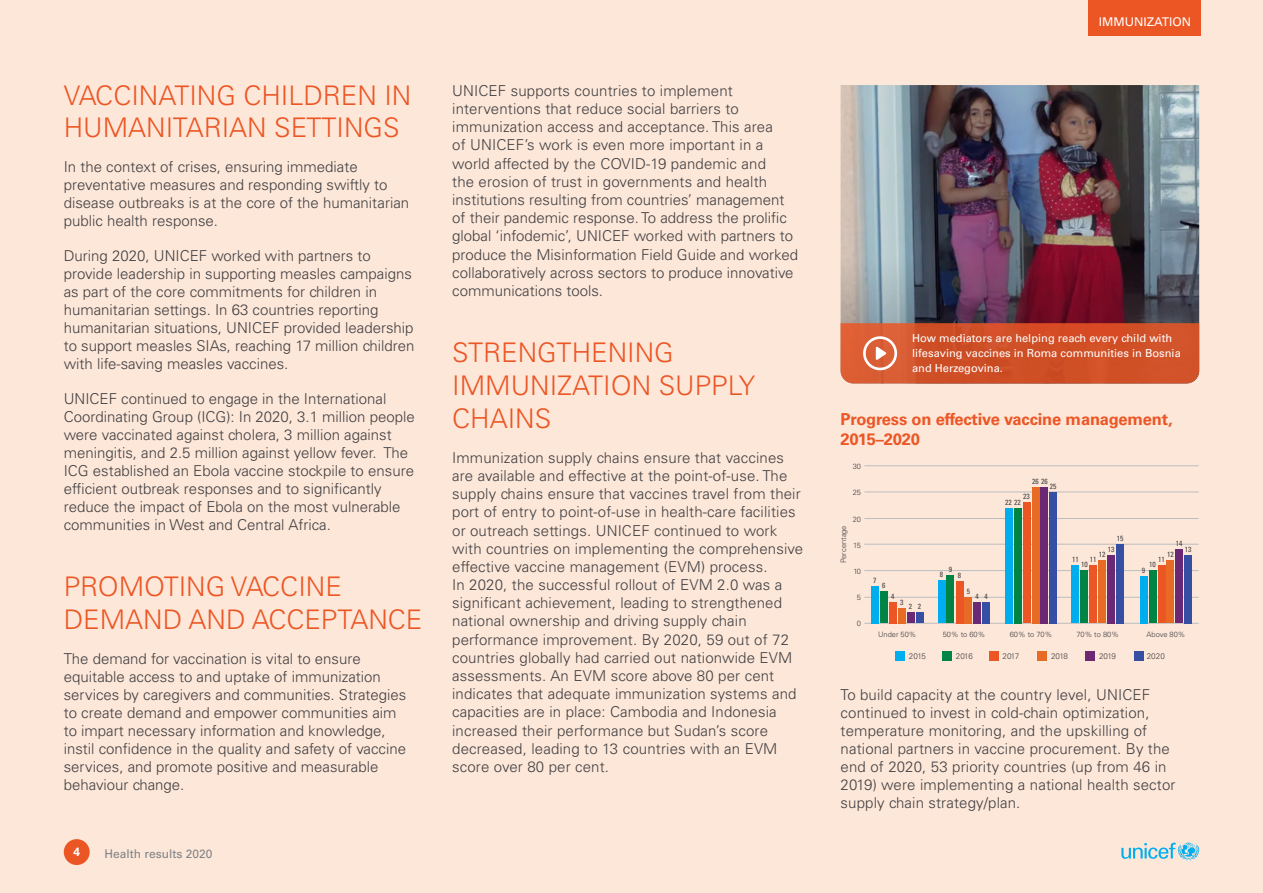
<style>
.page{position:relative;width:1263px;height:893px;background:#fde7d9}
.page>*{position:absolute;margin:0;border:0;box-sizing:border-box;transform-origin:0 0}
.t1{font:300 27px/32.4px "Univers LT Std";color:#ec5624}
.t2{font:700 16.5px/19.8px "Univers LT Std";letter-spacing:-.01em;color:#ec5624}
.t3{font:300 15px/18px "Univers LT Std";color:#414042}
.t4{font:12px "Univers LT Std";color:#808285}
.t5{font:12px "Univers LT Std";color:#fff}
.t6{font:700 12px "Univers LT Std";color:#fff}
.t7{font:11.1px/15px "Univers LT Std";color:#fff}
.t8{font:300 8.1px "Univers LT Std";letter-spacing:-.04em;color:#414042}
.t9{font:300 7.5px "Univers LT Std";color:#414042}
.t10{font:condensed 7.5px "Univers LT Std";color:#414042}
</style>
<div class="page">
<hr style="left:864px;top:623px;width:334px;height:1px;background:#bcbec0">
<hr style="left:864px;top:597px;width:334px;height:1px;background:#bcbec0">
<hr style="left:864px;top:570px;width:334px;height:1px;background:#bcbec0">
<hr style="left:864px;top:544px;width:334px;height:1px;background:#bcbec0">
<hr style="left:864px;top:518px;width:334px;height:1px;background:#bcbec0">
<hr style="left:864px;top:492px;width:334px;height:1px;background:#bcbec0">
<hr style="left:864px;top:465px;width:334px;height:1px;background:#bcbec0">
<div style="left:871px;top:586px;width:7px;height:37px;background:#00aeef"></div>
<div style="left:938px;top:580px;width:7px;height:43px;background:#00aeef"></div>
<div style="left:1005px;top:508px;width:7px;height:115px;background:#00aeef"></div>
<div style="left:1072px;top:566px;width:7px;height:57px;background:#00aeef"></div>
<div style="left:1140px;top:576px;width:7px;height:47px;background:#00aeef"></div>
<div style="left:880px;top:592px;width:7px;height:31px;background:#008445"></div>
<div style="left:947px;top:575px;width:7px;height:48px;background:#008445"></div>
<div style="left:1014px;top:508px;width:7px;height:115px;background:#008445"></div>
<div style="left:1081px;top:570px;width:7px;height:53px;background:#008445"></div>
<div style="left:1149px;top:570px;width:7px;height:53px;background:#008445"></div>
<div style="left:889px;top:602px;width:7px;height:21px;background:#ec5624"></div>
<div style="left:956px;top:581px;width:7px;height:42px;background:#ec5624"></div>
<div style="left:1023px;top:503px;width:7px;height:120px;background:#ec5624"></div>
<div style="left:1090px;top:566px;width:7px;height:57px;background:#ec5624"></div>
<div style="left:1158px;top:566px;width:7px;height:57px;background:#ec5624"></div>
<div style="left:898px;top:608px;width:7px;height:15px;background:#e76a25"></div>
<div style="left:965px;top:597px;width:7px;height:26px;background:#e76a25"></div>
<div style="left:1032px;top:487px;width:7px;height:136px;background:#e76a25"></div>
<div style="left:1098px;top:560px;width:8px;height:63px;background:#e76a25"></div>
<div style="left:1167px;top:560px;width:7px;height:63px;background:#e76a25"></div>
<div style="left:907px;top:612px;width:7px;height:11px;background:#6a2875"></div>
<div style="left:973px;top:602px;width:8px;height:21px;background:#6a2875"></div>
<div style="left:1041px;top:487px;width:7px;height:136px;background:#6a2875"></div>
<div style="left:1107px;top:555px;width:8px;height:68px;background:#6a2875"></div>
<div style="left:1175px;top:549px;width:8px;height:74px;background:#6a2875"></div>
<div style="left:916px;top:612px;width:7px;height:11px;background:#374fa2"></div>
<div style="left:982px;top:602px;width:8px;height:21px;background:#374fa2"></div>
<div style="left:1049px;top:492px;width:8px;height:131px;background:#374fa2"></div>
<div style="left:1116px;top:544px;width:8px;height:79px;background:#374fa2"></div>
<div style="left:1184px;top:555px;width:8px;height:68px;background:#374fa2"></div>
<div style="left:896px;top:652px;width:9px;height:9px;background:#00aeef"></div>
<div style="left:943px;top:652px;width:9px;height:9px;background:#008445"></div>
<div style="left:990px;top:652px;width:9px;height:9px;background:#ec5624"></div>
<div style="left:1038px;top:652px;width:9px;height:9px;background:#e76a25"></div>
<div style="left:1085px;top:652px;width:9px;height:9px;background:#6a2875"></div>
<div style="left:1134px;top:652px;width:9px;height:9px;background:#374fa2"></div>
<img style="left:840px;top:85px;width:359px;height:238px">
<svg style="left:840px;top:323px;width:359px;height:60px;background:#d3552d"></svg>
<div style="left:1088px;top:0;width:113px;height:36px;background:#ec5624"></div>
<div style="left:64px;top:839px;width:26px;height:26px;background:#ec5624;border-radius:50%"></div>
<svg style="left:1121px;top:843px;width:78px;height:17px"></svg>
<h1 class="t1" style="left:64px;top:79px;width:349px">VACCINATING CHILDREN IN<br>HUMANITARIAN SETTINGS</h1>
<p class="t3" style="left:64px;top:158px;width:347px">In the context of crises, ensuring immediate preventative measures and responding swiftly to disease outbreaks is at the core of the humanitarian public health response.</p>
<p class="t3" style="left:64px;top:247px;width:352px">During 2020, UNICEF worked with partners to provide leadership in supporting measles campaigns as part of the core commitments for children in humanitarian settings. In 63 countries reporting humanitarian situations, UNICEF provided leadership to support measles SIAs, reaching 17 million children with life-saving measles vaccines.</p>
<p class="t3" style="left:64px;top:390px;width:352px">UNICEF continued to engage in the International Coordinating Group (ICG): In 2020, 3.1 million people were vaccinated against cholera, 3 million against meningitis, and 2.5 million against yellow fever. The ICG established an Ebola vaccine stockpile to ensure efficient outbreak responses and to significantly reduce the impact of Ebola on the most vulnerable communities in West and Central Africa.</p>
<h1 class="t1" style="left:64px;top:571px;width:360px">PROMOTING VACCINE<br>DEMAND AND ACCEPTANCE</h1>
<p class="t3" style="left:64px;top:650px;width:344px">The demand for vaccination is vital to ensure equitable access to and uptake of immunization services by caregivers and communities. Strategies to create demand and empower communities aim to impart necessary information and knowledge, instil confidence in the quality and safety of vaccine services, and promote positive and measurable behaviour change.</p>
<p class="t6" style="left:73px;top:845px;width:8px">4</p>
<p class="t4" style="left:104px;top:846px;width:110px">Health results 2020</p>
<p class="t3" style="left:452px;top:82px;width:347px">UNICEF supports countries to implement interventions that reduce social barriers to immunization access and acceptance. This area<br>of UNICEF’s work is even more important in a world affected by the COVID-19 pandemic and<br>the erosion of trust in governments and health institutions resulting from countries’ management of their pandemic response. To address the prolific global ‘infodemic’, UNICEF worked with partners to produce the Misinformation Field Guide and worked collaboratively across sectors to produce innovative communications tools.</p>
<h1 class="t1" style="left:452px;top:337px;width:305px">STRENGTHENING<br>IMMUNIZATION SUPPLY<br>CHAINS</h1>
<p class="t3" style="left:452px;top:448px;width:353px">Immunization supply chains ensure that vaccines are available and effective at the point-of-use. The supply chains ensure that vaccines travel from their port of entry to point-of-use in health-care facilities or outreach settings. UNICEF continued to work with countries on implementing the comprehensive effective vaccine management (EVM) process.<br>In 2020, the successful rollout of EVM 2.0 was a significant achievement, leading to strengthened national ownership and driving supply chain performance improvement. By 2020, 59 out of 72 countries globally had carried out nationwide EVM assessments. An EVM score above 80 per cent indicates that adequate immunization systems and capacities are in place: Cambodia and Indonesia increased their performance but Sudan’s score decreased, leading to 13 countries with an EVM score over 80 per cent.</p>
<p class="t5" style="left:1099px;top:14px;width:94px">IMMUNIZATION</p>
<p class="t7" style="left:912px;top:331px;width:270px">How mediators are helping reach every child with lifesaving vaccines in Roma communities in Bosnia and Herzegovina.</p>
<p class="t2" style="left:840px;top:410px;width:334px">Progress on effective vaccine management,<br>2015–2020</p>
<p class="t9" style="left:853px;top:462px;width:10px">30</p>
<p class="t9" style="left:853px;top:488px;width:10px">25</p>
<p class="t9" style="left:853px;top:514px;width:10px">20</p>
<p class="t9" style="left:853px;top:541px;width:9px">15</p>
<p class="t9" style="left:853px;top:567px;width:9px">10</p>
<p class="t9" style="left:857px;top:593px;width:6px">5</p>
<p class="t9" style="left:857px;top:619px;width:6px">0</p>
<p class="t9" style="left:839px;top:563px;width:39px;rotate:-90deg">Percentage</p>
<p class="t10" style="left:1032px;top:476px;width:17px">26 26</p>
<p class="t10" style="left:1050px;top:481px;width:8px">25</p>
<p class="t10" style="left:1023px;top:492px;width:8px">23</p>
<p class="t10" style="left:1005px;top:497px;width:17px">22 22</p>
<p class="t10" style="left:873px;top:575px;width:5px">7</p>
<p class="t10" style="left:882px;top:581px;width:5px">6</p>
<p class="t10" style="left:891px;top:591px;width:5px">4</p>
<p class="t10" style="left:900px;top:597px;width:5px">3</p>
<p class="t10" style="left:909px;top:602px;width:14px">2 2</p>
<p class="t10" style="left:949px;top:565px;width:5px">9</p>
<p class="t10" style="left:940px;top:570px;width:5px">8</p>
<p class="t10" style="left:958px;top:570px;width:5px">8</p>
<p class="t10" style="left:967px;top:587px;width:5px">5</p>
<p class="t10" style="left:975px;top:591px;width:14px">4 4</p>
<p class="t10" style="left:1117px;top:533px;width:8px">15</p>
<p class="t10" style="left:1108px;top:544px;width:8px">13</p>
<p class="t10" style="left:1099px;top:550px;width:8px">12</p>
<p class="t10" style="left:1072px;top:555px;width:8px">11</p>
<p class="t10" style="left:1090px;top:555px;width:8px">11</p>
<p class="t10" style="left:1081px;top:560px;width:8px">10</p>
<p class="t10" style="left:1176px;top:539px;width:8px">14</p>
<p class="t10" style="left:1185px;top:544px;width:8px">13</p>
<p class="t10" style="left:1167px;top:550px;width:8px">12</p>
<p class="t10" style="left:1158px;top:555px;width:8px">11</p>
<p class="t10" style="left:1149px;top:560px;width:8px">10</p>
<p class="t10" style="left:1142px;top:565px;width:5px">9</p>
<p class="t9" style="left:878px;top:630px;width:40px">Under 50%</p>
<p class="t9" style="left:943px;top:630px;width:44px">50% to 60%</p>
<p class="t9" style="left:1010px;top:630px;width:44px">60% to 70%</p>
<p class="t9" style="left:1076px;top:630px;width:44px">70% to 80%</p>
<p class="t9" style="left:1146px;top:630px;width:40px">Above 80%</p>
<p class="t8" style="left:909px;top:651px;width:19px">2015</p>
<p class="t8" style="left:956px;top:651px;width:19px">2016</p>
<p class="t8" style="left:1002px;top:651px;width:18px">2017</p>
<p class="t8" style="left:1051px;top:651px;width:19px">2018</p>
<p class="t8" style="left:1099px;top:651px;width:19px">2019</p>
<p class="t8" style="left:1147px;top:651px;width:20px">2020</p>
<p class="t3" style="left:840px;top:686px;width:336px">To build capacity at the country level, UNICEF continued to invest in cold-chain optimization, temperature monitoring, and the upskilling of national partners in vaccine procurement. By the end of 2020, 53 priority countries (up from 46 in 2019) were implementing a national health sector supply chain strategy/plan.</p>
</div>
